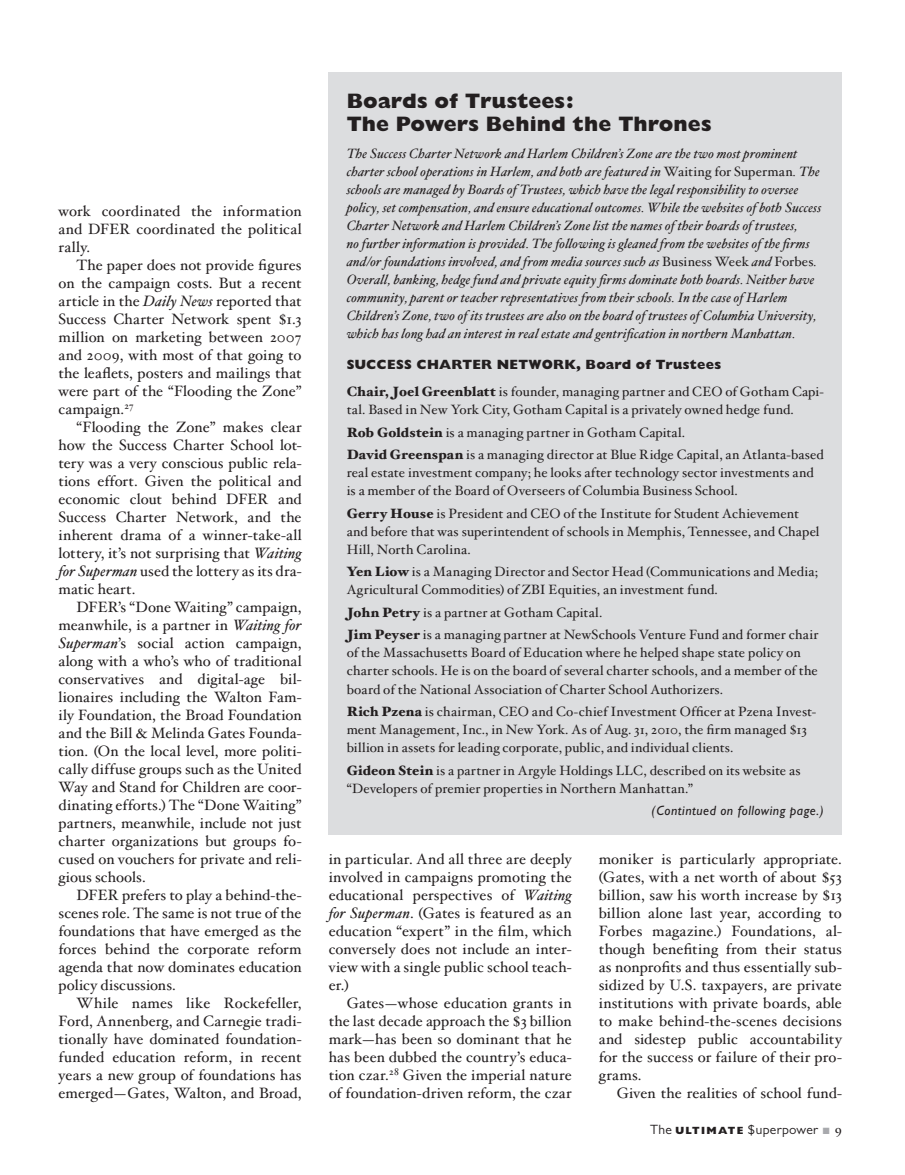
<style>
.page{position:relative;width:905px;height:1175px;background:#fff}
.page>*{position:absolute;margin:0;border:0;box-sizing:border-box;transform-origin:0 0}
.SUBHEDGillXBold14_18{font:800 21px/22.5px "Gill Sans";letter-spacing:.005em;color:#231f20}
.TEXTHoeflerRom10_12{font:15px/18px "Hoefler New";letter-spacing:.005em;color:#231f20;text-align:justify}
.TEXTHoeflerRom9r{font:13.5px/18px "Hoefler New";letter-spacing:.01em;color:#231f20}
.TEXTHoeflerRom10r{font:italic 13.5px/18px "Hoefler New";letter-spacing:.01em;color:#231f20}
.SUBHEDGillXBold9{font:800 13.5px "Gill Sans";letter-spacing:.02em;color:#231f20}
.TEXTHoeflerRom9r-2{font:italic 13.5px "Gill Sans";letter-spacing:.035em;color:#231f20}
.t1{font:13.5px "Gill Sans";letter-spacing:.015em;color:#231f20}
.s1{font-style:italic}
.s2{font-style:normal}
.s3{font-weight:900}
.s4{font-weight:800;font-size:10.5px}
.s5{color:#a8a9ad}
.s6{font-family:"Hoefler New"}
</style>
<div class="page">
<div style="left:328px;top:72px;width:514px;height:762px;background:#dcdddf"></div>
<p class="TEXTHoeflerRom10_12" style="left:58px;top:202px;width:244px">work coordinated the information and DFER coordinated the political rally.</p>
<p class="TEXTHoeflerRom10_12" style="left:58px;top:256px;width:245px;text-indent:18px">The paper does not provide figures on the campaign costs. But a recent article in the <span class="s1">Daily News</span> reported that Success Charter Network spent $1.3 million on marketing between 2007 and 2009, with most of that going to the leaflets, posters and mailings that were part of the “Flooding the Zone” campaign.<sup>27</sup></p>
<p class="TEXTHoeflerRom10_12" style="left:58px;top:418px;width:245px;text-indent:18px">“Flooding the Zone” makes clear how the Success Charter School lot&shy;tery was a very conscious public rela&shy;tions effort. Given the political and economic clout behind DFER and Success Charter Network, and the inherent drama of a winner-take-all lottery, it’s not surprising that <span class="s1">Waiting for Superman</span> used the lottery as its dra&shy;matic heart.</p>
<p class="TEXTHoeflerRom10_12" style="left:58px;top:598px;width:245px;text-indent:18px">DFER’s “Done Waiting” campaign, meanwhile, is a partner in <span class="s1">Waiting for Superman</span>’s social action campaign, along with a who’s who of traditional conservatives and digital-age bil&shy;lionaires including the Walton Fam&shy;ily Foundation, the Broad Foundation and the Bill &amp; Melinda Gates Founda&shy;tion. (On the local level, more politi&shy;cally diffuse groups such as the United Way and Stand for Children are coor&shy;dinating efforts.) The “Done Waiting” partners, meanwhile, include not just charter organizations but groups fo&shy;cused on vouchers for private and reli&shy;gious schools.</p>
<p class="TEXTHoeflerRom10_12" style="left:58px;top:886px;width:245px;text-indent:18px">DFER prefers to play a behind-the&shy;scenes role. The same is not true of the foundations that have emerged as the forces behind the corporate reform agenda that now dominates education policy discussions.</p>
<p class="TEXTHoeflerRom10_12" style="left:58px;top:994px;width:245px;text-indent:18px">While names like Rockefeller, Ford, Annenberg, and Carnegie tradi&shy;tionally have dominated foundation&shy;funded education reform, in recent years a new group of foundations has emerged—Gates, Walton, and Broad,</p>
<p class="SUBHEDGillXBold14_18" style="left:346px;top:90px;width:366px">Boards of Trustees:<br>The Powers Behind the Thrones</p>
<p class="TEXTHoeflerRom10r" style="left:346px;top:145px;width:476px">The Success Charter Network and Harlem Children’s Zone are the two most prominent charter school operations in Harlem, and both are featured in <span class="s2">Waiting for Superman</span>. The schools are managed by Boards of Trustees, which have the legal responsibility to oversee policy, set compensation, and ensure educational outcomes. While the websites of both Success Charter Network and Harlem Children’s Zone list the names of their boards of trustees,<br>no further information is provided. The following is gleaned from the websites of the firms and/or foundations involved, and from media sources such as <span class="s2">Business Week</span> and <span class="s2">Forbes</span>.<br>Overall, banking, hedge fund and private equity firms dominate both boards. Neither have community, parent or teacher representatives from their schools. In the case of Harlem Children’s Zone, two of its trustees are also on the board of trustees of Columbia University, which has long had an interest in real estate and gentrification in northern Manhattan.</p>
<p class="SUBHEDGillXBold9" style="left:346px;top:357px;width:376px">SUCCESS CHARTER NETWORK, Board of Trustees</p>
<p class="TEXTHoeflerRom9r" style="left:346px;top:383px;width:479px"><span class="s3">Chair, Joel Greenblatt</span> is founder, managing partner and CEO of Gotham Capi&shy;tal. Based in New York City, Gotham Capital is a privately owned hedge fund.</p>
<p class="TEXTHoeflerRom9r" style="left:346px;top:424px;width:340px"><span class="s3">Rob Goldstein</span> is a managing partner in Gotham Capital.</p>
<p class="TEXTHoeflerRom9r" style="left:346px;top:446px;width:478px"><span class="s3">David Greenspan</span> is a managing director at Blue Ridge Capital, an Atlanta-based real estate investment company; he looks after technology sector investments and is a member of the Board of Overseers of Columbia Business School.</p>
<p class="TEXTHoeflerRom9r" style="left:346px;top:505px;width:474px"><span class="s3">Gerry House</span> is President and CEO of the Institute for Student Achievement and before that was superintendent of schools in Memphis, Tennessee, and Chapel<br>Hill, North Carolina.</p>
<p class="TEXTHoeflerRom9r" style="left:346px;top:563px;width:473px"><span class="s3">Yen Liow</span> is a Managing Director and Sector Head (Communications and Media;<br>Agricultural Commodities) of ZBI Equities, an investment fund.</p>
<p class="TEXTHoeflerRom9r" style="left:346px;top:604px;width:257px"><span class="s3">John Petry</span> is a partner at Gotham Capital.</p>
<p class="TEXTHoeflerRom9r" style="left:346px;top:626px;width:473px"><span class="s3">Jim Peyser</span> is a managing partner at NewSchools Venture Fund and former chair of the Massachusetts Board of Education where he helped shape state policy on charter schools. He is on the board of several charter schools, and a member of the board of the National Association of Charter School Authorizers.</p>
<p class="TEXTHoeflerRom9r" style="left:346px;top:703px;width:471px"><span class="s3">Rich Pzena</span> is chairman, CEO and Co-chief Investment Officer at Pzena Invest&shy;ment Management, Inc., in New York. As of Aug. 31, 2010, the firm managed $13 billion in assets for leading corporate, public, and individual clients.</p>
<p class="TEXTHoeflerRom9r" style="left:346px;top:761px;width:455px"><span class="s3">Gideon Stein</span> is a partner in Argyle Holdings LLC, described on its website as “Developers of premier properties in Northern Manhattan.”</p>
<p class="TEXTHoeflerRom9r-2" style="left:651px;top:802px;width:174px">(Contintued on following page.)</p>
<p class="TEXTHoeflerRom10_12" style="left:328px;top:850px;width:245px">in particular. And all three are deeply involved in campaigns promoting the educational perspectives of <span class="s1">Waiting for Superman</span>. (Gates is featured as an education “expert” in the film, which conversely does not include an inter&shy;view with a single public school teach&shy;er.)</p>
<p class="TEXTHoeflerRom10_12" style="left:328px;top:994px;width:245px;text-indent:18px">Gates—whose education grants in the last decade approach the $3 billion mark—has been so dominant that he has been dubbed the country’s educa&shy;tion czar.<sup>28</sup> Given the imperial nature of foundation-driven reform, the czar</p>
<p class="TEXTHoeflerRom10_12" style="left:598px;top:850px;width:245px">moniker is particularly appropriate. (Gates, with a net worth of about $53 billion, saw his worth increase by $13 billion alone last year, according to Forbes magazine.) Foundations, al&shy;though benefiting from their status as nonprofits and thus essentially sub&shy;sidized by U.S. taxpayers, are private institutions with private boards, able to make behind-the-scenes decisions and sidestep public accountability for the success or failure of their pro&shy;grams.</p>
<p class="TEXTHoeflerRom10_12" style="left:616px;top:1084px;width:227px">Given the realities of school fund-</p>
<p class="t1" style="left:650px;top:1122px;width:193px">The <span class="s4">ULTIMATE</span> $uperpower <span class="s5">■</span> <span class="s6">9</span></p>
</div>
